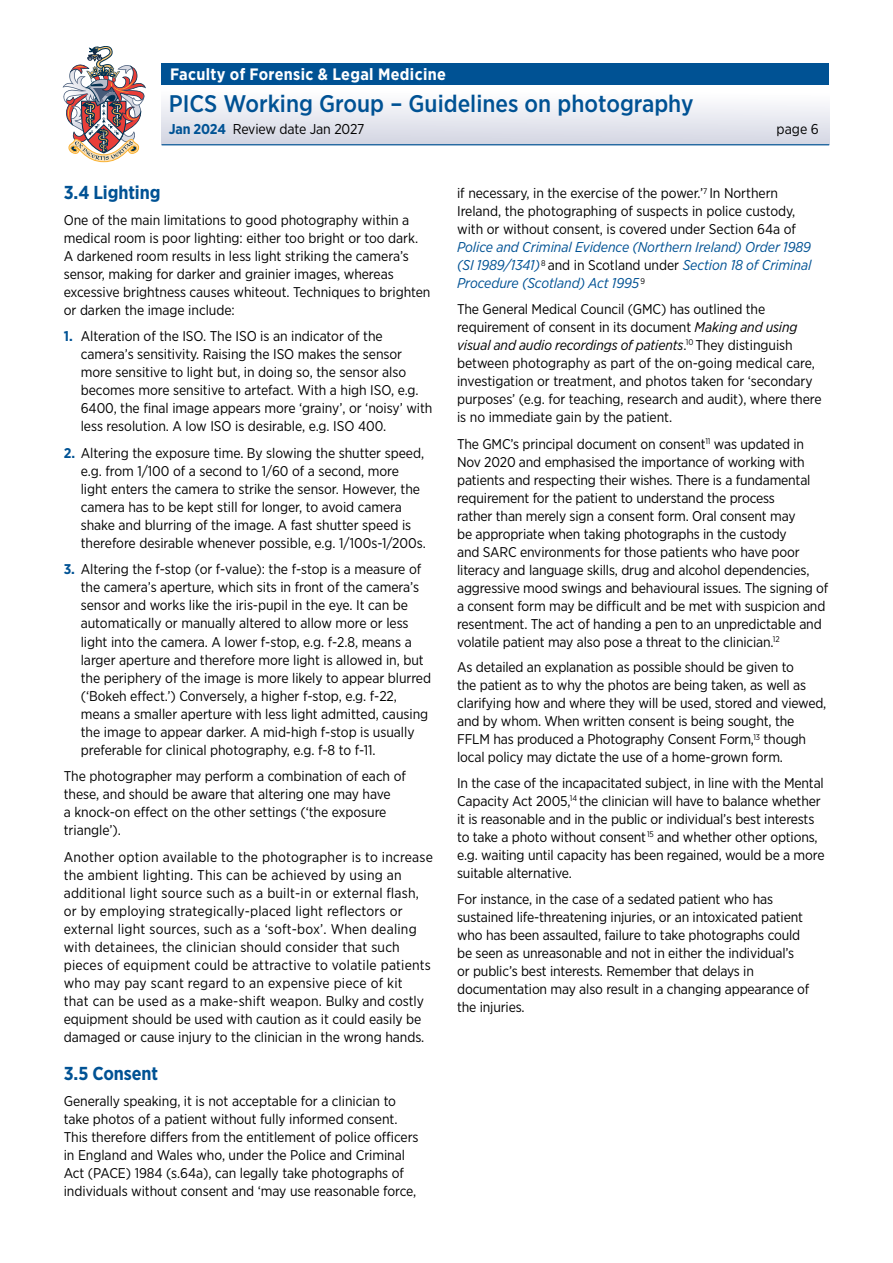
<style>
.page{position:relative;width:893px;height:1263px;background:#fff}
.page>*{position:absolute;margin:0;border:0;box-sizing:border-box;transform-origin:0 0}
.t1{font:500 24px "Gotham Narrow";color:#005294}
.subtitle{font:700 18.75px "Gotham Narrow";letter-spacing:-.005em;color:#005294}
.t2{font:700 16.5px "Gotham Narrow";letter-spacing:.02em;color:#fff}
.main_text{font:italic 14.25px/18px "Gotham Narrow";letter-spacing:-.005em;color:#005294;text-align:justify}
.t3{font:14.25px "Gotham Narrow";letter-spacing:-.01em;color:#000}
.main_text-2{font:14.1px/18px "Gotham Narrow";letter-spacing:-.01em;color:#000}
.numbered_bullet{font:14.1px/18px "Gotham Narrow";letter-spacing:-.005em;color:#000}
.main_text-3{font:14.1px/18px "Gotham Narrow";letter-spacing:.015em;color:#000}
.s1{font-weight:700;color:#005294}
.s2{font-style:normal;font-size:14.1px;color:#000}
.s3{font-style:italic}
</style>
<div class="page">
<img style="left:63px;top:46px;width:83px;height:116px">
<div style="left:162px;top:85px;width:667px;height:60px;background:linear-gradient(to bottom,#fff,#d3d6e3)"></div>
<hr style="left:162px;top:144px;width:667px;height:1px;background:#005294">
<div style="left:162px;top:64px;width:667px;height:21px;background:#005294"></div>
<p class="t2" style="left:170px;top:63px;width:277px">Faculty of Forensic &amp; Legal Medicine</p>
<h1 class="t1" style="left:169px;top:88px;width:526px">PICS Working Group – Guidelines on photography</h1>
<p class="t3" style="left:169px;top:120px;width:197px"><span class="s1">Jan 2024</span> Review date Jan 2027</p>
<p class="t3" style="left:776px;top:120px;width:44px">page 6</p>
<p class="subtitle" style="left:64px;top:181px;width:98px">3.4 Lighting</p>
<p class="main_text-2" style="left:64px;top:211px;width:368px">One of the main limitations to good photography within a medical room is poor lighting: either too bright or too dark.<br>A darkened room results in less light striking the camera’s sensor, making for darker and grainier images, whereas excessive brightness causes whiteout. Techniques to brighten or darken the image include:</p>
<p class="numbered_bullet" style="left:81px;top:327px;width:353px;text-indent:-17px"><span class="s1">1.</span> Alteration of the ISO. The ISO is an indicator of the camera’s sensitivity. Raising the ISO makes the sensor more sensitive to light but, in doing so, the sensor also becomes more sensitive to artefact. With a high ISO, e.g.<br>6400, the final image appears more ‘grainy’, or ‘noisy’ with less resolution. A low ISO is desirable, e.g. ISO 400.</p>
<p class="numbered_bullet" style="left:81px;top:444px;width:347px;text-indent:-17px"><span class="s1">2.</span> Altering the exposure time. By slowing the shutter speed, e.g. from 1/100 of a second to 1/60 of a second, more light enters the camera to strike the sensor. However, the camera has to be kept still for longer, to avoid camera shake and blurring of the image. A fast shutter speed is therefore desirable whenever possible, e.g. 1/100s-1/200s.</p>
<p class="numbered_bullet" style="left:81px;top:560px;width:352px;text-indent:-17px"><span class="s1">3.</span> Altering the f-stop (or f-value): the f-stop is a measure of the camera’s aperture, which sits in front of the camera’s sensor and works like the iris-pupil in the eye. It can be automatically or manually altered to allow more or less light into the camera. A lower f-stop, e.g. f-2.8, means a larger aperture and therefore more light is allowed in, but the periphery of the image is more likely to appear blurred (‘Bokeh effect.’) Conversely, a higher f-stop, e.g. f-22, means a smaller aperture with less light admitted, causing the image to appear darker. A mid-high f-stop is usually preferable for clinical photography, e.g. f-8 to f-11.</p>
<p class="main_text-2" style="left:64px;top:767px;width:344px">The photographer may perform a combination of each of these, and should be aware that altering one may have<br>a knock-on effect on the other settings (‘the exposure triangle’).</p>
<p class="main_text-3" style="left:64px;top:847px;width:371px">Another option available to the photographer is to increase the ambient lighting. This can be achieved by using an additional light source such as a built-in or external flash, or by employing strategically-placed light reflectors or external light sources, such as a ‘soft-box’. When dealing with detainees, the clinician should consider that such pieces of equipment could be attractive to volatile patients who may pay scant regard to an expensive piece of kit<br>that can be used as a make-shift weapon. Bulky and costly equipment should be used with caution as it could easily be damaged or cause injury to the clinician in the wrong hands.</p>
<p class="subtitle" style="left:64px;top:1061px;width:96px">3.5 Consent</p>
<p class="main_text-2" style="left:64px;top:1091px;width:356px">Generally speaking, it is not acceptable for a clinician to take photos of a patient without fully informed consent.<br>This therefore differs from the entitlement of police officers in England and Wales who, under the Police and Criminal Act (PACE) 1984 (s.64a), can legally take photographs of individuals without consent and ‘may use reasonable force,</p>
<p class="main_text-2" style="left:457px;top:184px;width:340px">if necessary, in the exercise of the power.’<sup>7</sup> In Northern<br>Ireland, the photographing of suspects in police custody, with or without consent, is covered under Section 64a of</p>
<p class="main_text" style="left:457px;top:238px;width:356px">Police and Criminal Evidence (Northern Ireland) Order 1989 (SI 1989/1341)<sup>8</sup> <span class="s2">and in Scotland under</span> Section 18 of Criminal Procedure (Scotland) Act 1995<sup>9</sup></p>
<p class="main_text-2" style="left:457px;top:300px;width:366px">The General Medical Council (GMC) has outlined the requirement of consent in its document <span class="s3">Making and using visual and audio recordings of patients</span>.<sup>10</sup> They distinguish between photography as part of the on-going medical care, investigation or treatment, and photos taken for ‘secondary purposes’ (e.g. for teaching, research and audit), where there is no immediate gain by the patient.</p>
<p class="main_text-2" style="left:457px;top:434px;width:373px">The GMC’s principal document on consent<sup>11</sup> was updated in Nov 2020 and emphasised the importance of working with patients and respecting their wishes. There is a fundamental requirement for the patient to understand the process<br>rather than merely sign a consent form. Oral consent may<br>be appropriate when taking photographs in the custody<br>and SARC environments for those patients who have poor literacy and language skills, drug and alcohol dependencies, aggressive mood swings and behavioural issues. The signing of a consent form may be difficult and be met with suspicion and resentment. The act of handing a pen to an unpredictable and volatile patient may also pose a threat to the clinician.<sup>12</sup></p>
<p class="main_text-2" style="left:457px;top:658px;width:371px">As detailed an explanation as possible should be given to<br>the patient as to why the photos are being taken, as well as clarifying how and where they will be used, stored and viewed, and by whom. When written consent is being sought, the FFLM has produced a Photography Consent Form,<sup>13</sup> though local policy may dictate the use of a home-grown form.</p>
<p class="main_text-2" style="left:457px;top:774px;width:369px">In the case of the incapacitated subject, in line with the Mental Capacity Act 2005,<sup>14</sup> the clinician will have to balance whether it is reasonable and in the public or individual’s best interests to take a photo without consent<sup>15</sup> and whether other options, e.g. waiting until capacity has been regained, would be a more suitable alternative.</p>
<p class="main_text-2" style="left:457px;top:890px;width:354px">For instance, in the case of a sedated patient who has sustained life-threatening injuries, or an intoxicated patient who has been assaulted, failure to take photographs could be seen as unreasonable and not in either the individual’s or public’s best interests. Remember that delays in documentation may also result in a changing appearance of the injuries.</p>
</div>
